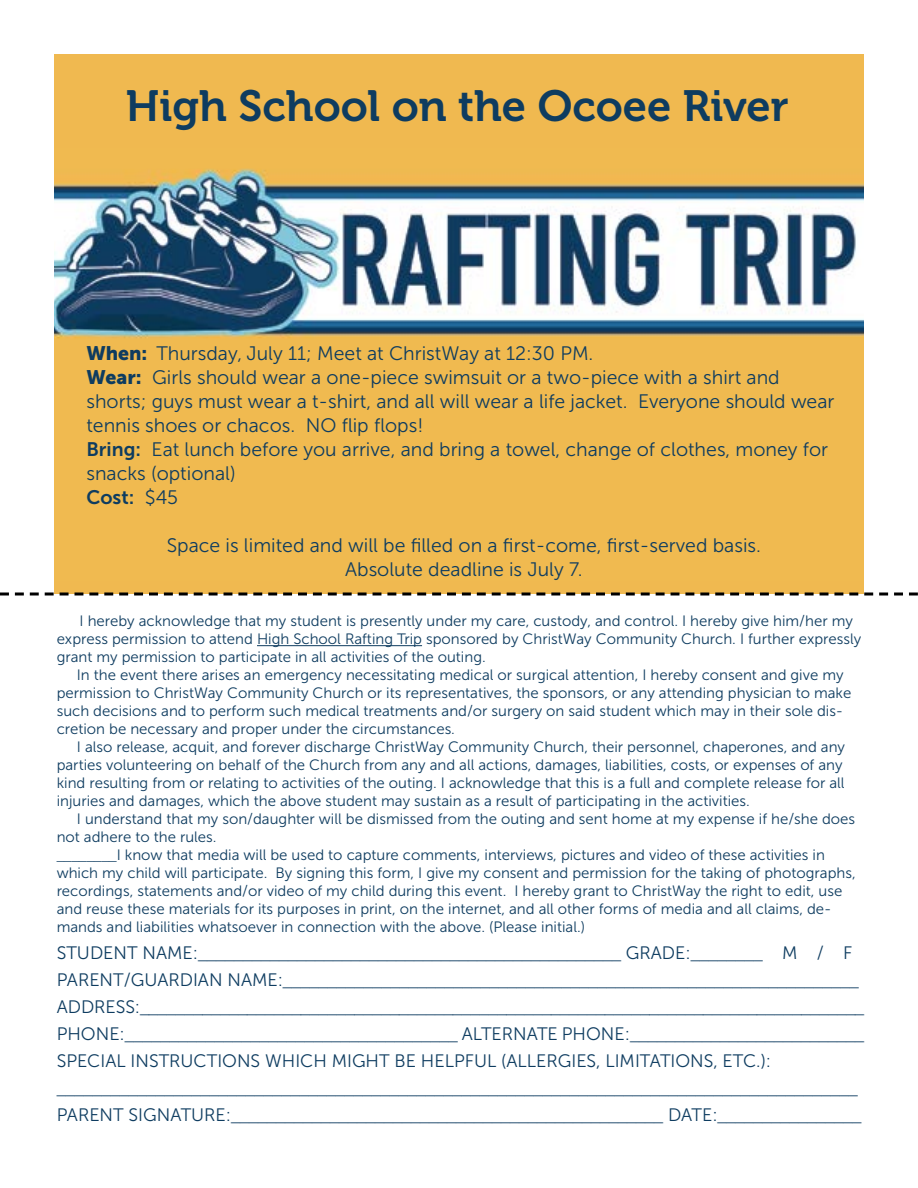
<style>
.page{position:relative;width:918px;height:1188px;background:#fff}
.page>*{position:absolute;margin:0;border:0;box-sizing:border-box;transform-origin:0 0}
.t1{font:43.5px "Museo 700";color:#0e3c60}
.t2{font:19.5px/24px "Museo Sans 300";color:#0e3c60}
.t3{font:19.5px "Museo Sans 700";color:#0e3c60}
.t4{font:18px/27px "Century Gothic";color:#0e3c60}
.t5{font:18px "Museo Sans 300";color:#0e3c60}
.t6{font:15px/18px "Museo Sans 300";color:#0e3c60}
.s1{font-family:"Museo Sans 900"}
.s2{font-family:"Museo Sans 700"}
.s3{font-family:"Museo Sans 300"}
.s4{font-family:"Century Gothic"}
</style>
<div class="page">
<div style="left:54px;top:55px;width:809px;height:539px;background:#f0b950"></div>
<hr style="left:257px;top:645px;width:165px;height:1px;background:#0e3c60">
<svg style="left:0;top:592px;width:918px;height:4px"></svg>
<img style="left:54px;top:148px;width:810px;height:433px">
<h1 class="t1" style="left:126px;top:81px;width:664px">High School on the Ocoee River</h1>
<p class="t2" style="left:86px;top:342px;width:750px"><span class="s1">When:</span> Thursday, July 11; Meet at ChristWay at 12:30 PM.<br><span class="s1">Wear:</span> Girls should wear a one-piece swimsuit or a two-piece with a shirt and shorts; guys must wear a t-shirt, and all will wear a life jacket. Everyone should wear tennis shoes or chacos. NO flip flops!<br><span class="s2">Bring:</span> Eat lunch before you arrive, and bring a towel, change of clothes, money for snacks (optional)</p>
<h2 class="t3" style="left:86px;top:487px;width:93px">Cost: <span class="s3">$45</span></h2>
<h2 class="t2" style="left:167px;top:534px;width:596px;text-align:center">Space is limited and will be filled on a first-come, first-served basis.<br>Absolute deadline is July 7.</h2>
<p class="t6" style="left:57px;top:612px;width:806px;text-indent:23px">I hereby acknowledge that my student is presently under my care, custody, and control. I hereby give him/her my express permission to attend High School Rafting Trip sponsored by ChristWay Community Church. I further expressly grant my permission to participate in all activities of the outing.</p>
<p class="t6" style="left:57px;top:666px;width:796px;text-indent:20px">In the event there arises an emergency necessitating medical or surgical attention, I hereby consent and give my permission to ChristWay Community Church or its representatives, the sponsors, or any attending physician to make such decisions and to perform such medical treatments and/or surgery on said student which may in their sole dis&shy;cretion be necessary and proper under the circumstances.</p>
<p class="t6" style="left:57px;top:738px;width:790px;text-indent:20px">I also release, acquit, and forever discharge ChristWay Community Church, their personnel, chaperones, and any parties volunteering on behalf of the Church from any and all actions, damages, liabilities, costs, or expenses of any kind resulting from or relating to activities of the outing. I acknowledge that this is a full and complete release for all injuries and damages, which the above student may sustain as a result of participating in the activities.</p>
<p class="t6" style="left:57px;top:810px;width:801px;text-indent:20px">I understand that my son/daughter will be dismissed from the outing and sent home at my expense if he/she does not adhere to the rules.<br><span class="s4">________</span>I know that media will be used to capture comments, interviews, pictures and video of these activities in which my child will participate. By signing this form, I give my consent and permission for the taking of photographs, recordings, statements and/or video of my child during this event. I hereby grant to ChristWay the right to edit, use and reuse these materials for its purposes in print, on the internet, and all other forms of media and all claims, de&shy;mands and liabilities whatsoever in connection with the above. (Please initial.)</p>
<p class="t4" style="left:57px;top:939px;width:809px"><span class="s3">STUDENT NAME:</span>_______________________________________________ <span class="s3">GRADE:</span>________ <span class="s3">M / F PARENT/GUARDIAN NAME:</span>________________________________________________________________ <span class="s3">ADDRESS:</span>_________________________________________________________________________________ <span class="s3">PHONE:</span>_____________________________________ <span class="s3">ALTERNATE PHONE:</span>__________________________</p>
<p class="t5" style="left:57px;top:1051px;width:716px">SPECIAL INSTRUCTIONS WHICH MIGHT BE HELPFUL (ALLERGIES, LIMITATIONS, ETC.):</p>
<p class="t4" style="left:57px;top:1074px;width:806px">_________________________________________________________________________________________<br><span class="s3">PARENT SIGNATURE:</span>________________________________________________ <span class="s3">DATE:</span>________________</p>
</div>
